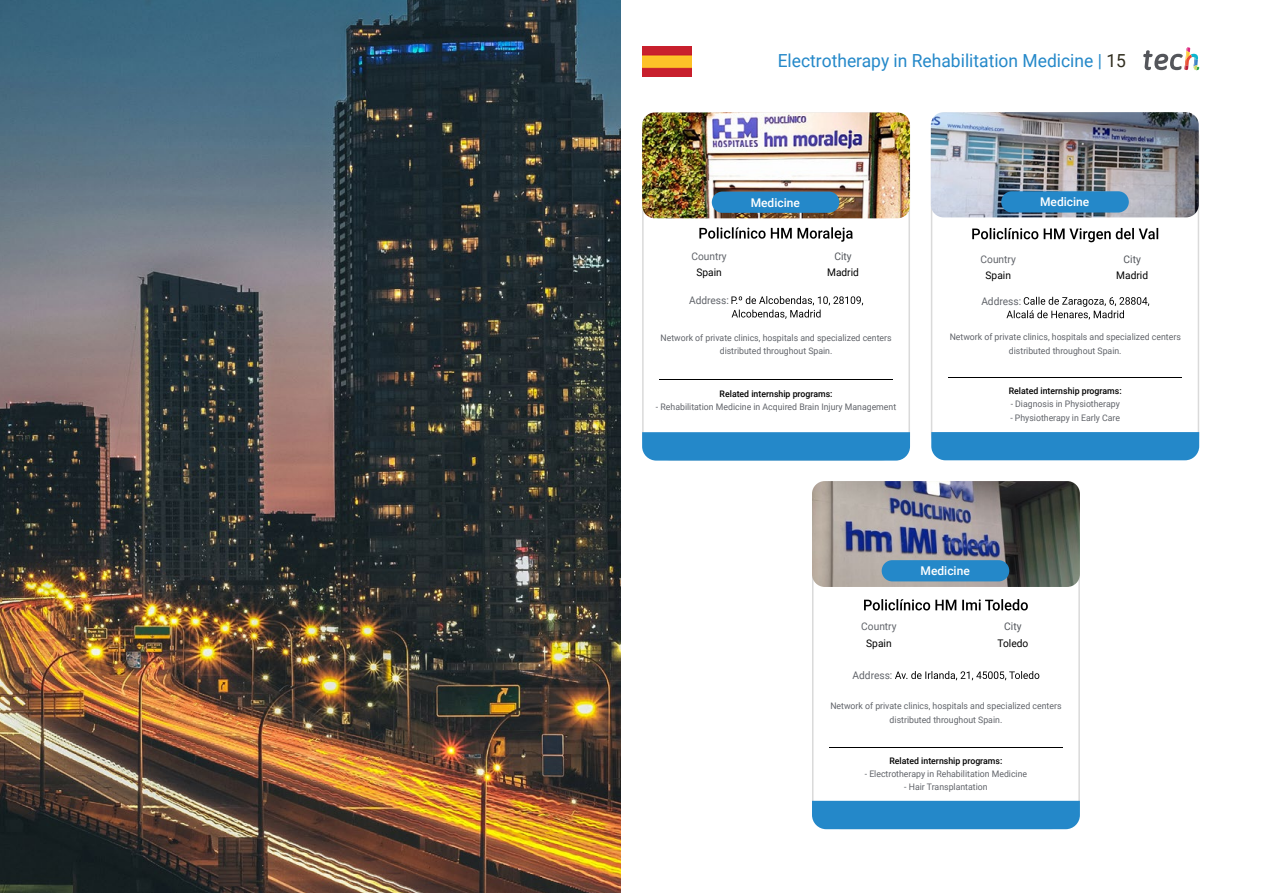
<style>
.page{position:relative;width:1263px;height:893px;background:#fff}
.page>*{position:absolute;margin:0;border:0;box-sizing:border-box;transform-origin:0 0}
.t1{font:18px "Roboto";color:#2488c9}
.t2{font:500 12px "Roboto";color:#fff}
.t3{font:10.5px "Roboto";color:#61646a}
.t4{font:10.5px "Roboto";color:#000}
.t5{font:10.5px "Roboto";color:#52555b}
.t6{font:9px/13.5px "Roboto";color:#61646a;text-align:center}
.t7{font:500 9px "Roboto";color:#000}
.s1{color:#312e20}
</style>
<div class="page">
<img style="left:0;top:0;width:621px;height:893px">
<svg style="left:1143px;top:47px;width:56px;height:24px"></svg>
<img style="left:642px;top:46px;width:49px;height:31px">
<svg style="left:642px;top:137px;width:269px;height:300px"></svg>
<img style="left:642px;top:112px;width:268px;height:106px">
<div style="left:712px;top:192px;width:127px;height:21px;background:#2488c9;border-radius:11px"></div>
<svg style="left:642px;top:432px;width:268px;height:29px;background:#2a8bca"></svg>
<hr style="left:659px;top:379px;width:234px;height:1px;background:#000">
<svg style="left:699px;top:227px;width:154px;height:15px"></svg>
<svg style="left:731px;top:296px;width:132px;height:23px"></svg>
<svg style="left:930px;top:124px;width:270px;height:324px"></svg>
<img style="left:931px;top:112px;width:268px;height:105px">
<div style="left:931px;top:432px;width:268px;height:28px;background:#2488c9"></div>
<hr style="left:948px;top:377px;width:234px;height:1px;background:#000">
<svg style="left:972px;top:228px;width:186px;height:14px"></svg>
<svg style="left:1006px;top:297px;width:143px;height:23px"></svg>
<div style="left:1001px;top:191px;width:128px;height:22px;background:#2488c9;border-radius:11px"></div>
<svg style="left:812px;top:587px;width:268px;height:243px"></svg>
<img style="left:812px;top:481px;width:268px;height:106px">
<div style="left:882px;top:560px;width:127px;height:21px;background:#2488c9;border-radius:11px"></div>
<div style="left:812px;top:801px;width:268px;height:28px;background:#2488c9"></div>
<hr style="left:829px;top:747px;width:234px;height:1px;background:#000">
<svg style="left:864px;top:599px;width:164px;height:11px"></svg>
<svg style="left:895px;top:671px;width:144px;height:9px"></svg>
<h1 class="t1" style="left:778px;top:48px;width:350px">Electrotherapy in Rehabilitation Medicine | <span class="s1">15</span></h1>
<h2 class="t2" style="left:751px;top:194px;width:51px">Medicine</h2>
<h2 class="t2" style="left:1039px;top:193px;width:53px">Generous</h2>
<h2 class="t2" style="left:1040px;top:194px;width:51px">Medicine</h2>
<p class="t3" style="left:691px;top:248px;width:37px">Country</p>
<p class="t4" style="left:696px;top:265px;width:27px">Spain</p>
<p class="t5" style="left:834px;top:248px;width:19px">City</p>
<p class="t4" style="left:827px;top:265px;width:33px">Madrid</p>
<p class="t3" style="left:980px;top:252px;width:37px">Country</p>
<p class="t4" style="left:985px;top:268px;width:27px">Spain</p>
<p class="t5" style="left:1123px;top:252px;width:19px">City</p>
<p class="t4" style="left:1116px;top:268px;width:33px">Madrid</p>
<p class="t3" style="left:689px;top:293px;width:41px">Address:</p>
<p class="t6" style="left:660px;top:330px;width:233px">Network of private clinics, hospitals and specialized centers distributed throughout Spain.</p>
<p class="t7" style="left:720px;top:388px;width:114px">Related internship programs:</p>
<p class="t6" style="left:656px;top:400px;width:242px">- Rehabilitation Medicine in Acquired Brain Injury Management</p>
<p class="t3" style="left:981px;top:294px;width:41px">Address:</p>
<p class="t6" style="left:950px;top:330px;width:233px">Network of private clinics, hospitals and specialized centers distributed throughout Spain.</p>
<p class="t7" style="left:1009px;top:385px;width:114px">Related internship programs:</p>
<p class="t6" style="left:1011px;top:397px;width:111px">- Diagnosis in Physiotherapy</p>
<p class="t6" style="left:1010px;top:410px;width:111px">- Physiotherapy in Early Care</p>
<p class="t3" style="left:861px;top:619px;width:37px">Country</p>
<p class="t4" style="left:866px;top:635px;width:27px">Spain</p>
<h2 class="t2" style="left:920px;top:563px;width:51px">Medicine</h2>
<p class="t5" style="left:1004px;top:619px;width:19px">City</p>
<p class="t4" style="left:997px;top:635px;width:32px">Toledo</p>
<p class="t3" style="left:852px;top:668px;width:41px">Address:</p>
<p class="t6" style="left:830px;top:699px;width:233px">Network of private clinics, hospitals and specialized centers distributed throughout Spain.</p>
<p class="t7" style="left:889px;top:754px;width:114px">Related internship programs:</p>
<p class="t6" style="left:865px;top:766px;width:164px">- Electrotherapy in Rehabilitation Medicine</p>
<p class="t6" style="left:904px;top:780px;width:85px">- Hair Transplantation</p>
</div>
